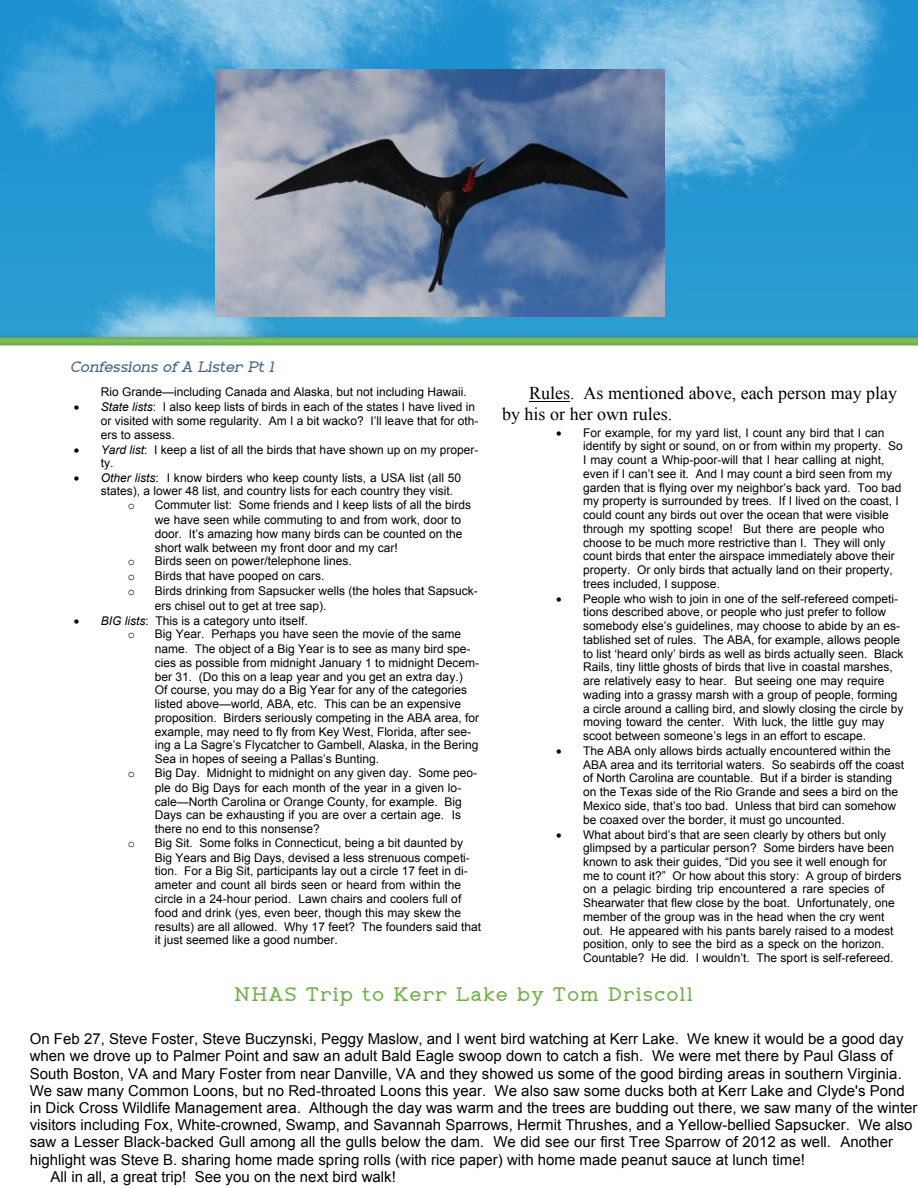
<style>
.page{position:relative;width:918px;height:1188px;background:#fff}
.page>*{position:absolute;margin:0;border:0;box-sizing:border-box;transform-origin:0 0}
.t1{font:19.5px "Zolano Serif BTN Bold";letter-spacing:.085em;color:#72b24c}
.t2{font:18px/20.7px "Times New Roman";color:#000}
.t3{font:15px "Arial";color:#000}
.t4{font:italic 15px "Zolano Serif BTN Bold";color:#456382}
.t5{font:12px/13.8px "Arial";color:#000}
.t6{font:12px "Courier New";color:#000}
.s1{font-style:italic}
</style>
<div class="page">
<img style="left:0;top:0;width:906px;height:92px">
<svg style="left:0;top:92px;width:918px;height:254px;background:#389fcc"></svg>
<hr style="left:529px;top:401px;width:41px;height:1px;background:#000">
<img style="left:215px;top:69px;width:450px;height:248px">
<p class="t4" style="left:70px;top:357px;width:209px">Confessions of A Lister Pt 1</p>
<p class="t5" style="left:101px;top:386px;width:367px">Rio Grande—including Canada and Alaska, but not including Hawaii.</p>
<p class="t5" style="left:101px;top:401px;width:379px;text-indent:-27px">• <span class="s1">State lists</span>: I also keep lists of birds in each of the states I have lived in or visited with some regularity. Am I a bit wacko? I’ll leave that for oth&shy;ers to assess.</p>
<p class="t5" style="left:101px;top:444px;width:379px;text-indent:-27px">• <span class="s1">Yard list</span>: I keep a list of all the birds that have shown up on my proper&shy;ty.</p>
<p class="t5" style="left:101px;top:472px;width:362px;text-indent:-27px">• <span class="s1">Other lists</span>: I know birders who keep county lists, a USA list (all 50 states), a lower 48 list, and country lists for each country they visit.</p>
<p class="t6" style="left:128px;top:502px;width:9px">o</p>
<p class="t5" style="left:155px;top:499px;width:318px">Commuter list: Some friends and I keep lists of all the birds we have seen while commuting to and from work, door to door. It’s amazing how many birds can be counted on the short walk between my front door and my car!</p>
<p class="t6" style="left:128px;top:558px;width:9px">o</p>
<p class="t5" style="left:155px;top:555px;width:199px">Birds seen on power/telephone lines.</p>
<p class="t6" style="left:128px;top:573px;width:9px">o</p>
<p class="t5" style="left:155px;top:570px;width:171px">Birds that have pooped on cars.</p>
<p class="t6" style="left:128px;top:588px;width:9px">o</p>
<p class="t5" style="left:155px;top:584px;width:325px;line-height:14.9px">Birds drinking from Sapsucker wells (the holes that Sapsuck&shy;ers chisel out to get at tree sap).</p>
<p class="t5" style="left:74px;top:615px;width:235px">• <span class="s1">BIG lists</span>: This is a category unto itself.</p>
<p class="t6" style="left:128px;top:631px;width:9px">o</p>
<p class="t5" style="left:155px;top:628px;width:326px">Big Year. Perhaps you have seen the movie of the same name. The object of a Big Year is to see as many bird spe&shy;cies as possible from midnight January 1 to midnight Decem&shy;ber 31. (Do this on a leap year and you get an extra day.)<br>Of course, you may do a Big Year for any of the categories listed above—world, ABA, etc. This can be an expensive proposition. Birders seriously competing in the ABA area, for example, may need to fly from Key West, Florida, after see&shy;ing a La Sagre’s Flycatcher to Gambell, Alaska, in the Bering Sea in hopes of seeing a Pallas’s Bunting.</p>
<p class="t6" style="left:128px;top:770px;width:9px">o</p>
<p class="t5" style="left:155px;top:767px;width:324px">Big Day. Midnight to midnight on any given day. Some peo&shy;ple do Big Days for each month of the year in a given lo&shy;cale—North Carolina or Orange County, for example. Big Days can be exhausting if you are over a certain age. Is there no end to this nonsense?</p>
<p class="t6" style="left:128px;top:840px;width:9px">o</p>
<p class="t5" style="left:155px;top:837px;width:328px">Big Sit. Some folks in Connecticut, being a bit daunted by Big Years and Big Days, devised a less strenuous competi&shy;tion. For a Big Sit, participants lay out a circle 17 feet in di&shy;ameter and count all birds seen or heard from within the circle in a 24-hour period. Lawn chairs and coolers full of food and drink (yes, even beer, though this may skew the results) are all allowed. Why 17 feet? The founders said that it just seemed like a good number.</p>
<h2 class="t2" style="left:502px;top:385px;width:397px;text-indent:27px">Rules. As mentioned above, each person may play by his or her own rules.</h2>
<p class="t5" style="left:583px;top:427px;width:321px;text-indent:-27px">• For example, for my yard list, I count any bird that I can identify by sight or sound, on or from within my property. So I may count a Whip-poor-will that I hear calling at night, even if I can’t see it. And I may count a bird seen from my garden that is flying over my neighbor’s back yard. Too bad my property is surrounded by trees. If I lived on the coast, I could count any birds out over the ocean that were visible through my spotting scope! But there are people who choose to be much more restrictive than I. They will only count birds that enter the airspace immediately above their property. Or only birds that actually land on their property, trees included, I suppose.</p>
<p class="t5" style="left:583px;top:593px;width:322px;text-indent:-27px">• People who wish to join in one of the self-refereed competi&shy;tions described above, or people who just prefer to follow somebody else’s guidelines, may choose to abide by an es&shy;tablished set of rules. The ABA, for example, allows people to list ‘heard only’ birds as well as birds actually seen. Black Rails, tiny little ghosts of birds that live in coastal marshes, are relatively easy to hear. But seeing one may require wading into a grassy marsh with a group of people, forming a circle around a calling bird, and slowly closing the circle by moving toward the center. With luck, the little guy may scoot between someone’s legs in an effort to escape.</p>
<p class="t5" style="left:583px;top:745px;width:323px;text-indent:-27px">• The ABA only allows birds actually encountered within the ABA area and its territorial waters. So seabirds off the coast of North Carolina are countable. But if a birder is standing on the Texas side of the Rio Grande and sees a bird on the Mexico side, that’s too bad. Unless that bird can somehow be coaxed over the border, it must go uncounted.</p>
<p class="t5" style="left:583px;top:829px;width:320px;text-indent:-27px">• What about bird’s that are seen clearly by others but only glimpsed by a particular person? Some birders have been known to ask their guides, “Did you see it well enough for me to count it?” Or how about this story: A group of birders on a pelagic birding trip encountered a rare species of Shearwater that flew close by the boat. Unfortunately, one member of the group was in the head when the cry went out. He appeared with his pants barely raised to a modest position, only to see the bird as a speck on the horizon.<br>Countable? He did. I wouldn’t. The sport is self-refereed.</p>
<h1 class="t1" style="left:235px;top:982px;width:460px">NHAS Trip to Kerr Lake by Tom Driscoll</h1>
<p class="t3" style="left:30px;top:1033px;width:875px">On Feb 27, Steve Foster, Steve Buczynski, Peggy Maslow, and I went bird watching at Kerr Lake. We knew it would be a good day</p>
<p class="t3" style="left:30px;top:1050px;width:865px">when we drove up to Palmer Point and saw an adult Bald Eagle swoop down to catch a fish. We were met there by Paul Glass of</p>
<p class="t3" style="left:30px;top:1068px;width:874px">South Boston, VA and Mary Foster from near Danville, VA and they showed us some of the good birding areas in southern Virginia.</p>
<p class="t3" style="left:30px;top:1085px;width:877px">We saw many Common Loons, but no Red-throated Loons this year. We also saw some ducks both at Kerr Lake and Clyde's Pond</p>
<p class="t3" style="left:30px;top:1102px;width:889px">in Dick Cross Wildlife Management area. Although the day was warm and the trees are budding out there, we saw many of the winter</p>
<p class="t3" style="left:30px;top:1119px;width:884px">visitors including Fox, White-crowned, Swamp, and Savannah Sparrows, Hermit Thrushes, and a Yellow-bellied Sapsucker. We also</p>
<p class="t3" style="left:30px;top:1136px;width:865px">saw a Lesser Black-backed Gull among all the gulls below the dam. We did see our first Tree Sparrow of 2012 as well. Another</p>
<p class="t3" style="left:30px;top:1154px;width:777px">highlight was Steve B. sharing home made spring rolls (with rice paper) with home made peanut sauce at lunch time!</p>
<p class="t3" style="left:51px;top:1171px;width:347px">All in all, a great trip! See you on the next bird walk!</p>
</div>
